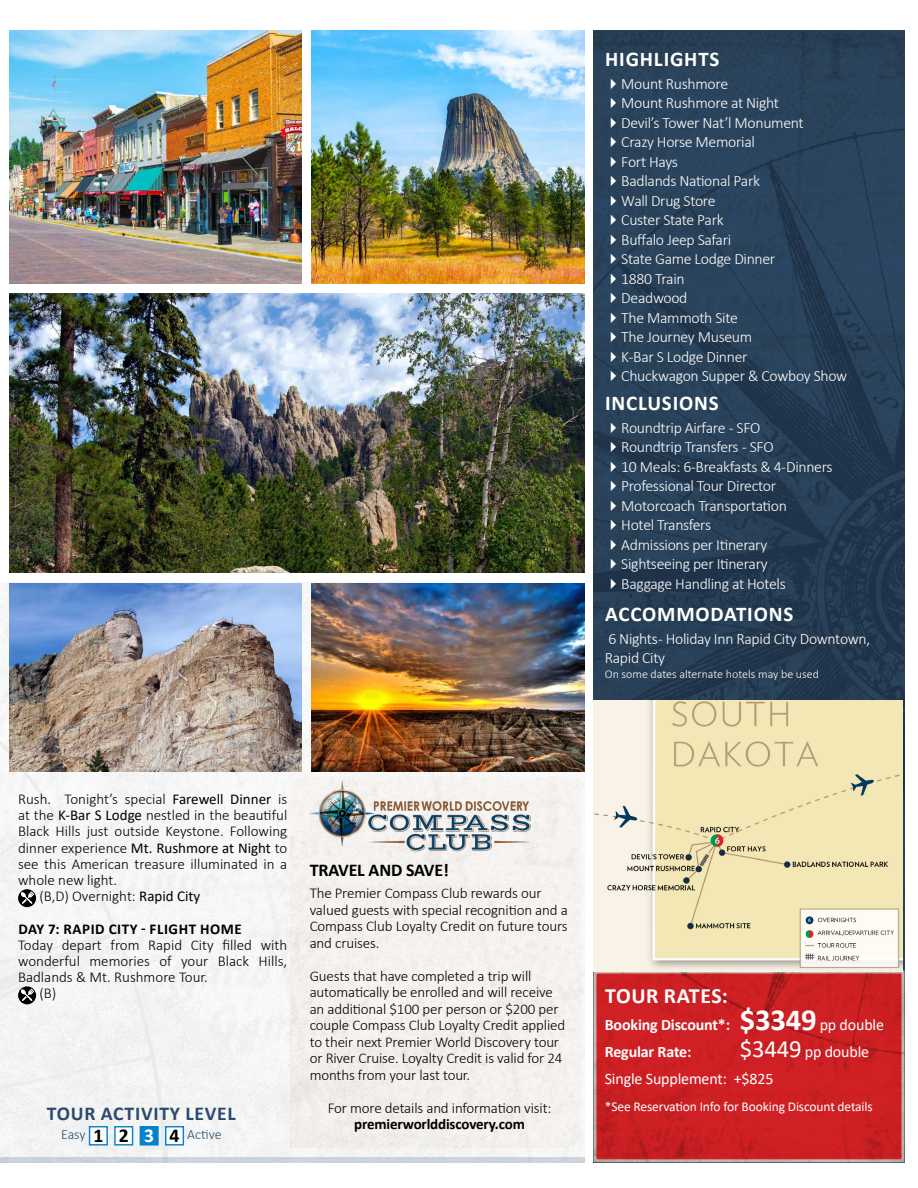
<style>
.page{position:relative;width:918px;height:1188px;background:#fff}
.page>*{position:absolute;margin:0;border:0;box-sizing:border-box;transform-origin:0 0}
.t1{font:700 21.75px "Calibri";letter-spacing:.03em;color:#fff}
.t2{font:700 21px "Calibri";letter-spacing:.04em;color:#fff}
.t3{font:700 19.65px "Calibri";letter-spacing:.04em;color:#2c4a6c}
.t4{font:700 18px "Calibri";letter-spacing:-.01em;color:#000}
.t5{font:700 16.05px/27px "Calibri";letter-spacing:-.01em;color:#fff}
.t6{font:16.05px/27px "Calibri";letter-spacing:-.01em;color:#fff}
.t7{font:300 15.75px/19.5px "Calibri";letter-spacing:-.02em;color:#fff}
.t8{font:300 15px/16.5px "Calibri";letter-spacing:-.01em;color:#000}
.t9{font:700 15px "Calibri";letter-spacing:.04em;color:#000}
.t10{font:700 15px "Calibri";letter-spacing:-.01em;color:#000}
.t11{font:300 14.1px "Calibri";letter-spacing:-.005em;color:#2c4a6c}
.t12{font:13.5px "Calibri";letter-spacing:-.01em;color:#fff}
.t13{font:300 12px "Calibri";color:#fff}
.s1{font-weight:400}
.s2{font-weight:700;font-size:19.65px;color:#000}
.s3{font-weight:700;font-size:19.65px;color:#fff}
.s4{font-size:30.75px}
.s5{font-size:24.75px}
</style>
<div class="page">
<div style="left:0;top:582px;width:585px;height:575px;background:#f5f5f5"></div>
<img style="left:10px;top:30px;width:292px;height:254px">
<img style="left:10px;top:583px;width:292px;height:188px">
<img style="left:311px;top:30px;width:274px;height:254px">
<img style="left:311px;top:583px;width:274px;height:188px">
<img style="left:10px;top:294px;width:575px;height:279px">
<div style="left:0;top:1157px;width:585px;height:5px;background:#ccd3da"></div>
<img style="left:593px;top:30px;width:311px;height:1132px">
<svg style="left:26px;top:948px;width:23px;height:23px"></svg>
<svg style="left:18px;top:889px;width:18px;height:18px"></svg>
<svg style="left:21px;top:892px;width:13px;height:12px"></svg>
<svg style="left:18px;top:986px;width:18px;height:18px"></svg>
<svg style="left:21px;top:989px;width:13px;height:12px"></svg>
<div style="left:290px;top:777px;width:291px;height:371px;background:#f3f0ee"></div>
<img style="left:303px;top:776px;width:237px;height:81px">
<div style="left:90px;top:1127px;width:17px;height:18px;background:#fff"></div>
<div style="left:89px;top:1126px;width:19px;height:20px;border:1px solid #0083ca"></div>
<div style="left:115px;top:1127px;width:18px;height:18px;background:#fff"></div>
<div style="left:114px;top:1126px;width:19px;height:20px;border:1px solid #0083ca"></div>
<div style="left:140px;top:1127px;width:18px;height:18px;background:#0083ca"></div>
<div style="left:140px;top:1126px;width:19px;height:20px;border:1px solid #0083ca"></div>
<div style="left:166px;top:1127px;width:17px;height:18px;background:#fff"></div>
<div style="left:165px;top:1126px;width:19px;height:20px;border:1px solid #0083ca"></div>
<img style="left:593px;top:701px;width:309px;height:270px">
<svg style="left:611px;top:78px;width:5px;height:11px"></svg>
<svg style="left:611px;top:98px;width:5px;height:10px"></svg>
<svg style="left:611px;top:117px;width:5px;height:11px"></svg>
<svg style="left:611px;top:137px;width:5px;height:10px"></svg>
<svg style="left:611px;top:156px;width:5px;height:11px"></svg>
<svg style="left:611px;top:176px;width:5px;height:10px"></svg>
<svg style="left:611px;top:195px;width:5px;height:11px"></svg>
<svg style="left:611px;top:215px;width:5px;height:10px"></svg>
<svg style="left:611px;top:234px;width:5px;height:11px"></svg>
<svg style="left:611px;top:254px;width:5px;height:10px"></svg>
<svg style="left:611px;top:273px;width:5px;height:11px"></svg>
<svg style="left:611px;top:293px;width:5px;height:10px"></svg>
<svg style="left:611px;top:312px;width:5px;height:11px"></svg>
<svg style="left:611px;top:332px;width:5px;height:10px"></svg>
<svg style="left:611px;top:351px;width:5px;height:11px"></svg>
<svg style="left:611px;top:371px;width:5px;height:10px"></svg>
<svg style="left:611px;top:422px;width:5px;height:11px"></svg>
<svg style="left:611px;top:442px;width:5px;height:10px"></svg>
<svg style="left:611px;top:461px;width:5px;height:11px"></svg>
<svg style="left:611px;top:481px;width:5px;height:10px"></svg>
<svg style="left:611px;top:500px;width:5px;height:11px"></svg>
<svg style="left:611px;top:520px;width:5px;height:10px"></svg>
<svg style="left:611px;top:539px;width:5px;height:11px"></svg>
<svg style="left:611px;top:559px;width:5px;height:10px"></svg>
<svg style="left:611px;top:578px;width:5px;height:11px"></svg>
<h2 class="t2" style="left:605px;top:44px;width:116px">HIGHLIGHTS</h2>
<p class="t7" style="left:621px;top:74px;width:227px">Mount Rushmore<br>Mount Rushmore at Night<br>Devil’s Tower Nat’l Monument<br>Crazy Horse Memorial<br>Fort Hays<br>Badlands National Park<br>Wall Drug Store<br>Custer State Park<br>Buffalo Jeep Safari<br>State Game Lodge Dinner<br>1880 Train<br>Deadwood<br>The Mammoth Site<br>The Journey Museum<br>K-Bar S Lodge Dinner<br>Chuckwagon Supper &amp; Cowboy Show</p>
<h2 class="t2" style="left:605px;top:388px;width:115px">INCLUSIONS</h2>
<p class="t7" style="left:621px;top:418px;width:213px">Roundtrip Airfare - SFO<br>Roundtrip Transfers - SFO<br>10 Meals: 6-Breakfasts &amp; 4-Dinners<br>Professional Tour Director<br>Motorcoach Transportation<br>Hotel Transfers<br>Admissions per Itinerary<br>Sightseeing per Itinerary<br>Baggage Handling at Hotels</p>
<h2 class="t2" style="left:605px;top:599px;width:190px">ACCOMMODATIONS</h2>
<p class="t7" style="left:605px;top:629px;width:267px">6 Nights - Holiday Inn Rapid City Downtown,<br>Rapid City</p>
<p class="t13" style="left:605px;top:667px;width:216px">On some dates alternate hotels may be used</p>
<p class="t8" style="left:18px;top:791px;width:271px">Rush. Tonight’s special <span class="s1">Farewell Dinner</span> is</p>
<p class="t8" style="left:18px;top:807px;width:271px">at the <span class="s1">K-Bar S Lodge</span> nestled in the beautiful</p>
<p class="t8" style="left:18px;top:823px;width:271px">Black Hills just outside Keystone. Following</p>
<p class="t8" style="left:18px;top:839px;width:271px">dinner experience <span class="s1">Mt. Rushmore at Night</span> to</p>
<p class="t8" style="left:18px;top:855px;width:271px">see this American treasure illuminated in a</p>
<p class="t8" style="left:18px;top:872px;width:101px">whole new light.</p>
<p class="t8" style="left:39px;top:888px;width:162px">(B,D) Overnight: <span class="s1">Rapid City</span></p>
<p class="t9" style="left:18px;top:918px;width:225px">DAY 7: RAPID CITY - FLIGHT HOME</p>
<p class="t8" style="left:18px;top:936px;width:271px">Today depart from Rapid City filled with</p>
<p class="t8" style="left:18px;top:953px;width:271px">wonderful memories of your Black Hills,</p>
<p class="t8" style="left:18px;top:969px;width:191px">Badlands &amp; Mt. Rushmore Tour.</p>
<p class="t8" style="left:39px;top:985px;width:18px">(B)</p>
<h3 class="t3" style="left:47px;top:1099px;width:190px">TOUR ACTIVITY LEVEL</h3>
<p class="t11" style="left:61px;top:1125px;width:162px">Easy <span class="s2">1 2</span> <span class="s3">3</span> <span class="s2">4</span> Active</p>
<p class="t4" style="left:310px;top:857px;width:141px">TRAVEL AND SAVE!</p>
<p class="t8" style="left:310px;top:885px;width:260px">The Premier Compass Club rewards our valued guests with special recognition and a Compass Club Loyalty Credit on future tours and cruises.</p>
<p class="t8" style="left:310px;top:968px;width:257px">Guests that have completed a trip will automatically be enrolled and will receive an additional $100 per person or $200 per couple Compass Club Loyalty Credit applied to their next Premier World Discovery tour or River Cruise. Loyalty Credit is valid for 24 months from your last tour.</p>
<p class="t8" style="left:328px;top:1100px;width:225px">For more details and information visit:</p>
<p class="t10" style="left:354px;top:1114px;width:172px">premierworlddiscovery.com</p>
<h1 class="t1" style="left:605px;top:981px;width:124px">TOUR RATES:</h1>
<p class="t5" style="left:605px;top:1011px;width:281px">Booking Discount*: <span class="s4">$3349</span> <span class="s1">pp double<br></span>Regular Rate:</p>
<p class="t6" style="left:605px;top:1038px;width:266px;text-indent:135px"><span class="s5">$3449</span> pp double<br>Single Supplement: +$825</p>
<p class="t12" style="left:605px;top:1097px;width:270px">*See Reservation Info for Booking Discount details</p>
</div>
